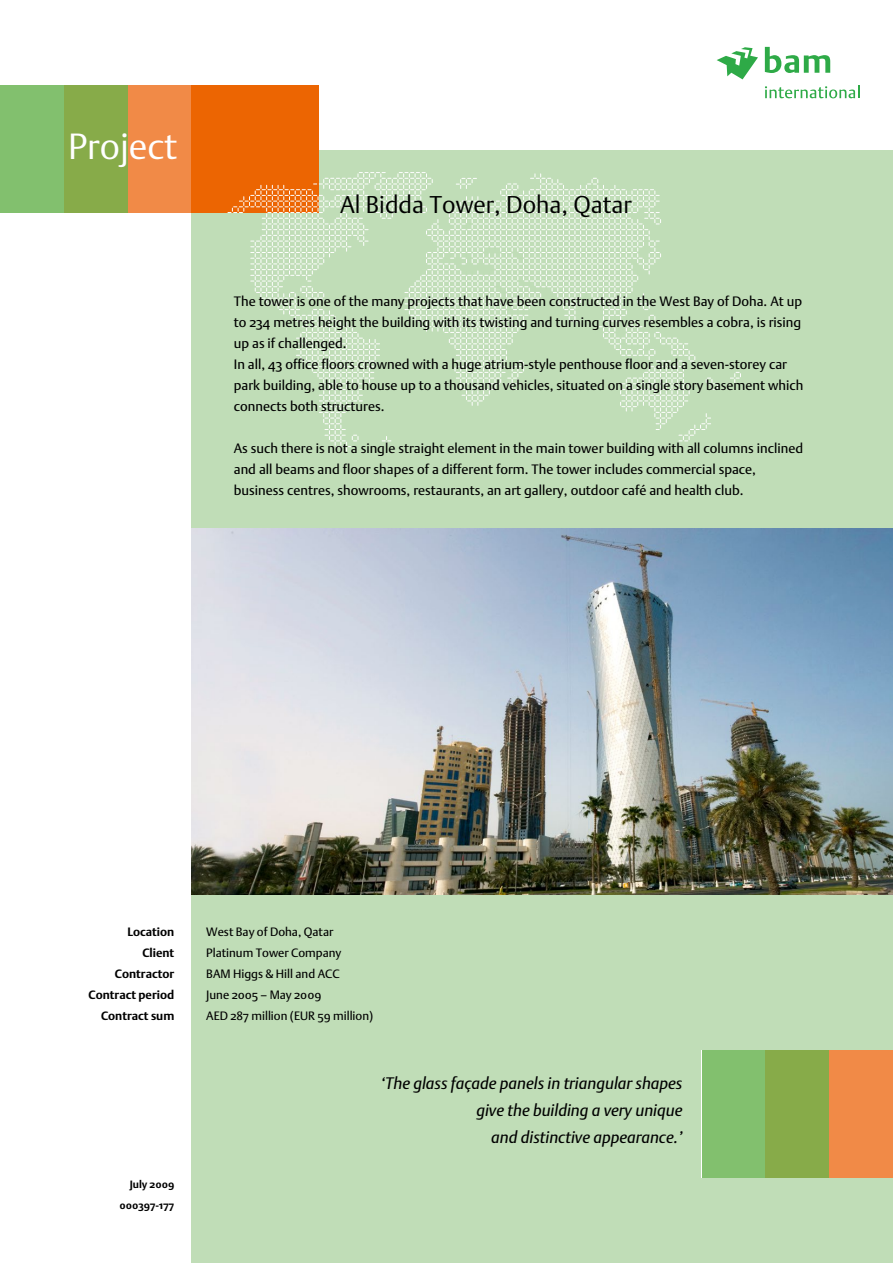
<style>
.page{position:relative;width:893px;height:1263px;background:#fff}
.page>*{position:absolute;margin:0;border:0;box-sizing:border-box;transform-origin:0 0}
.t1{font:300 36px "DTL Argo ST";color:#fff}
.t2{font:300 24px "DTL Argo ST";color:#000}
.t3{font:italic 16.5px/27px "DTL Argo ST";color:#000;text-align:right}
.t4{font:13.5px/21px "DTL Argo ST";color:#000}
.t5{font:12px/21px "DTL Argo ST";color:#000}
.t6{font:700 12px/21px "DTL Argo ST";color:#000;text-align:right}
.t7{font:700 10.5px/21px "DTL Argo ST";color:#000;text-align:right}
</style>
<div class="page">
<div style="left:191px;top:151px;width:702px;height:1112px;background:#c0ddb7"></div>
<div style="left:128px;top:85px;width:63px;height:128px;background:#f18a47"></div>
<div style="left:191px;top:85px;width:128px;height:128px;background:#ec6502"></div>
<div style="left:0;top:85px;width:64px;height:128px;background:#82c06e"></div>
<div style="left:64px;top:85px;width:64px;height:128px;background:#87ab49"></div>
<svg style="left:765px;top:85px;width:94px;height:13px"></svg>
<svg style="left:765px;top:47px;width:65px;height:26px"></svg>
<svg style="left:717px;top:47px;width:41px;height:32px"></svg>
<img style="left:191px;top:528px;width:702px;height:366px">
<div style="left:829px;top:1050px;width:64px;height:128px;background:#f18a47"></div>
<div style="left:702px;top:1050px;width:63px;height:128px;background:#82c06e"></div>
<div style="left:765px;top:1050px;width:64px;height:128px;background:#87ab49"></div>
<svg style="left:730px;top:372px;width:11px;height:10px"></svg>
<svg style="left:228px;top:172px;width:490px;height:279px"></svg>
<h1 class="t1" style="left:68px;top:125px;width:111px">Project</h1>
<h2 class="t2" style="left:340px;top:190px;width:293px">Al Bidda Tower, Doha, Qatar</h2>
<p class="t4" style="left:234px;top:291px;width:571px">The tower is one of the many projects that have been constructed in the West Bay of Doha. At up to 234 metres height the building with its twisting and turning curves resembles a cobra, is rising up as if challenged.<br>In all, 43 office floors crowned with a huge atrium-style penthouse floor and a seven-storey car park building, able to house up to a thousand vehicles, situated on a single story basement which connects both structures.</p>
<p class="t4" style="left:234px;top:438px;width:571px">As such there is not a single straight element in the main tower building with all columns inclined and all beams and floor shapes of a different form. The tower includes commercial space, business centres, showrooms, restaurants, an art gallery, outdoor café and health club.</p>
<p class="t6" style="left:89px;top:921px;width:87px">Location<br>Client<br>Contractor<br>Contract period<br>Contract sum</p>
<p class="t7" style="left:119px;top:1174px;width:56px">July 2009<br>000397-177</p>
<p class="t5" style="left:206px;top:921px;width:169px">West Bay of Doha, Qatar<br>Platinum Tower Company<br>BAM Higgs &amp; Hill and ACC<br>June 2005 – May 2009<br>AED 287 million (EUR 59 million)</p>
<p class="t3" style="left:381px;top:1070px;width:303px">‘The glass façade panels in triangular shapes give the building a very unique<br>and distinctive appearance.’</p>
</div>
